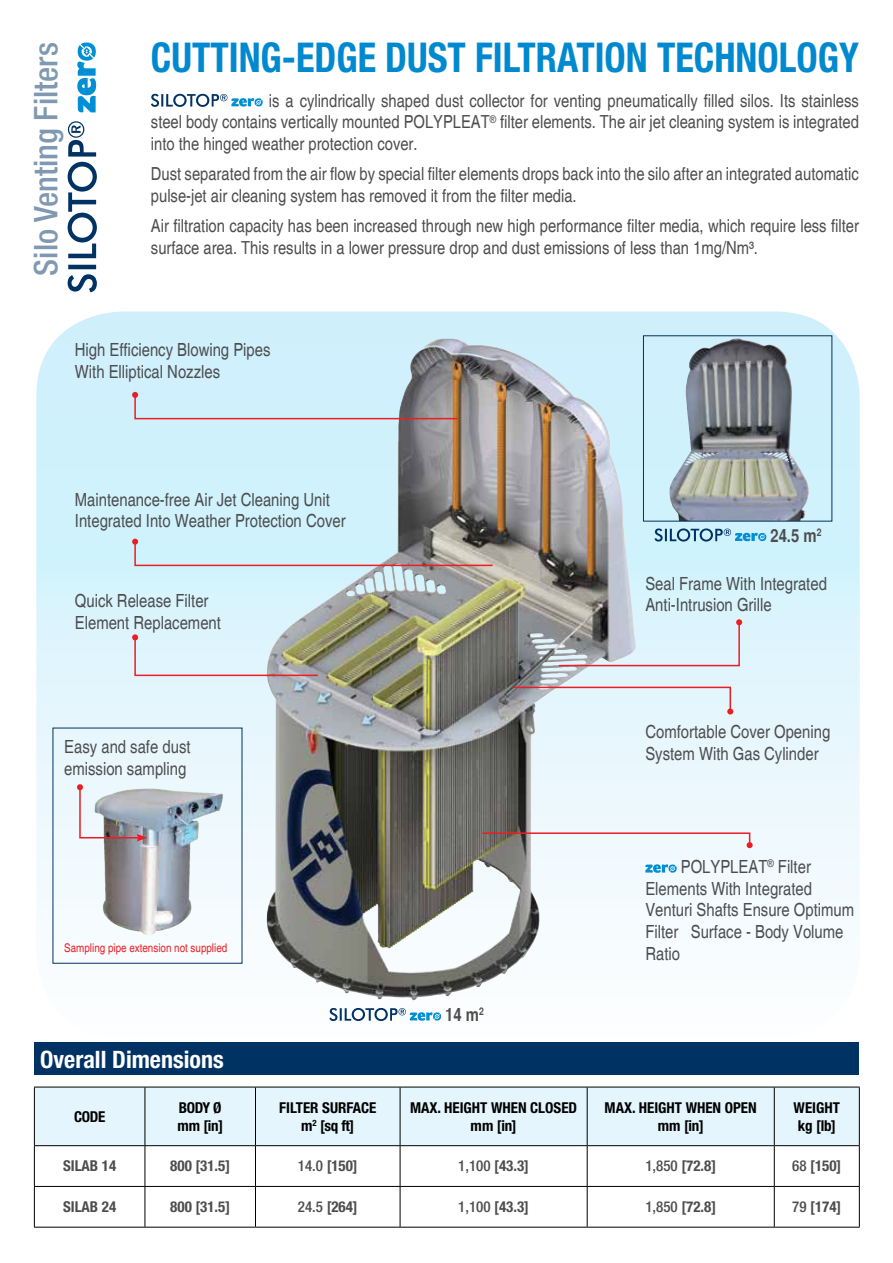
<style>
.page{position:relative;width:893px;height:1263px;background:#fff}
.page>*{position:absolute;margin:0;border:0;box-sizing:border-box;transform-origin:0 0}
.t1{font:700 condensed 41.1px "Helvetica Neue LT Std";color:#0089cf;scale:.93 1}
.t2{font:500 condensed 32.7px "Helvetica Neue LT Std";color:#8099b1}
.t3{font:700 condensed 24px "Helvetica Neue LT Std";color:#fff}
.t4{font:condensed 18.15px/21.8px "Helvetica";color:#4d4d4f}
.t5{font:700 condensed 18.15px "Helvetica";color:#4d4d4f}
.t6{font:condensed 18px/21.6px "Helvetica";color:#4d4d4f}
.t7{font:700 condensed 15px "Helvetica Neue LT Std";color:#4d4d4f}
.t8{font:700 condensed 15px/18px "Helvetica Neue LT Std";color:#000;text-align:center}
.t9{font:condensed 12px "Helvetica";color:#ed1d24}
.s1{font-weight:500}
</style>
<div class="page">
<div style="left:36px;top:311px;width:824px;height:727px;background:linear-gradient(to bottom,#c5eefb,#fbfcfd);border-radius:85px"></div>
<svg style="left:151px;top:94px;width:112px;height:13px"></svg>
<img style="left:264px;top:339px;width:373px;height:661px">
<svg style="left:645px;top:864px;width:32px;height:9px"></svg>
<svg style="left:655px;top:528px;width:111px;height:13px"></svg>
<svg style="left:132px;top:392px;width:327px;height:28px;background:#c5d1da"></svg>
<svg style="left:132px;top:539px;width:362px;height:28px;background:#c2ced3"></svg>
<svg style="left:132px;top:634px;width:187px;height:43px;background:#d1d7d8"></svg>
<svg style="left:481px;top:832px;width:272px;height:16px"></svg>
<svg style="left:512px;top:686px;width:221px;height:28px;background:#dbdde4"></svg>
<svg style="left:557px;top:619px;width:185px;height:48px;background:#c7ccd3"></svg>
<div style="left:34px;top:1043px;width:825px;height:32px;background:#003263"></div>
<img style="left:95px;top:788px;width:128px;height:147px">
<div style="left:35px;top:1088px;width:824px;height:57px;background:#e4f5fd"></div>
<hr style="left:34px;top:1087px;width:111px;height:1px;background:#000">
<hr style="left:34px;top:1087px;width:1px;height:58px;background:#000">
<hr style="left:145px;top:1087px;width:110px;height:1px;background:#000">
<hr style="left:145px;top:1087px;width:1px;height:58px;background:#000">
<hr style="left:255px;top:1087px;width:145px;height:1px;background:#000">
<hr style="left:255px;top:1087px;width:1px;height:58px;background:#000">
<hr style="left:400px;top:1087px;width:187px;height:1px;background:#000">
<hr style="left:400px;top:1087px;width:1px;height:58px;background:#000">
<hr style="left:587px;top:1087px;width:187px;height:1px;background:#000">
<hr style="left:587px;top:1087px;width:1px;height:58px;background:#000">
<hr style="left:774px;top:1087px;width:86px;height:1px;background:#000">
<hr style="left:774px;top:1087px;width:1px;height:58px;background:#000">
<hr style="left:859px;top:1087px;width:1px;height:58px;background:#000">
<hr style="left:34px;top:1145px;width:111px;height:1px;background:#000">
<hr style="left:34px;top:1146px;width:1px;height:40px;background:#000">
<hr style="left:145px;top:1145px;width:110px;height:1px;background:#000">
<hr style="left:145px;top:1146px;width:1px;height:40px;background:#000">
<hr style="left:255px;top:1145px;width:145px;height:1px;background:#000">
<hr style="left:255px;top:1146px;width:1px;height:40px;background:#000">
<hr style="left:400px;top:1145px;width:187px;height:1px;background:#000">
<hr style="left:400px;top:1146px;width:1px;height:40px;background:#000">
<hr style="left:587px;top:1145px;width:187px;height:1px;background:#000">
<hr style="left:587px;top:1146px;width:1px;height:40px;background:#000">
<hr style="left:774px;top:1145px;width:86px;height:1px;background:#000">
<hr style="left:774px;top:1146px;width:1px;height:40px;background:#000">
<hr style="left:859px;top:1146px;width:1px;height:40px;background:#000">
<hr style="left:34px;top:1187px;width:1px;height:40px;background:#000">
<hr style="left:145px;top:1187px;width:1px;height:40px;background:#000">
<hr style="left:255px;top:1187px;width:1px;height:40px;background:#000">
<hr style="left:400px;top:1187px;width:1px;height:40px;background:#000">
<hr style="left:587px;top:1187px;width:1px;height:40px;background:#000">
<hr style="left:774px;top:1187px;width:1px;height:40px;background:#000">
<hr style="left:859px;top:1187px;width:1px;height:40px;background:#000">
<hr style="left:34px;top:1186px;width:111px;height:1px;background:#000">
<hr style="left:145px;top:1186px;width:110px;height:1px;background:#000">
<hr style="left:255px;top:1186px;width:145px;height:1px;background:#000">
<hr style="left:400px;top:1186px;width:187px;height:1px;background:#000">
<hr style="left:587px;top:1186px;width:187px;height:1px;background:#000">
<hr style="left:774px;top:1186px;width:86px;height:1px;background:#000">
<hr style="left:34px;top:1227px;width:111px;height:1px;background:#000">
<hr style="left:145px;top:1227px;width:110px;height:1px;background:#000">
<hr style="left:255px;top:1227px;width:145px;height:1px;background:#000">
<hr style="left:400px;top:1227px;width:187px;height:1px;background:#000">
<hr style="left:587px;top:1227px;width:187px;height:1px;background:#000">
<hr style="left:774px;top:1227px;width:86px;height:1px;background:#000">
<svg style="left:77px;top:784px;width:70px;height:57px;background:#bfbac0"></svg>
<img style="left:668px;top:339px;width:141px;height:180px">
<div style="left:643px;top:335px;width:189px;height:186px;border:1px solid #003263"></div>
<svg style="left:329px;top:1008px;width:112px;height:13px"></svg>
<svg style="left:68px;top:121px;width:29px;height:171px"></svg>
<svg style="left:77px;top:43px;width:19px;height:69px"></svg>
<h2 class="t2" style="left:26px;top:276px;width:235px;rotate:-90deg">Silo Venting Filters</h2>
<h1 class="t1" style="left:151px;top:32px;width:763px">CUTTING-EDGE dust filtration technology</h1>
<p class="t6" style="left:151px;top:90px;width:709px;text-align:justify;text-indent:118px">is a cylindrically shaped dust collector for venting pneumatically filled silos. Its stainless steel body contains vertically mounted POLYPLEAT<sup>®</sup> filter elements. The air jet cleaning system is integrated into the hinged weather protection cover.</p>
<p class="t6" style="left:151px;top:163px;width:709px">Dust separated from the air flow by special filter elements drops back into the silo after an integrated automatic pulse-jet air cleaning system has removed it from the filter media.</p>
<p class="t6" style="left:151px;top:215px;width:709px">Air filtration capacity has been increased through new high performance filter media, which require less filter surface area. This results in a lower pressure drop and dust emissions of less than 1mg/Nm³.</p>
<p class="t4" style="left:75px;top:339px;width:197px">High Efficiency Blowing Pipes<br>With Elliptical Nozzles</p>
<p class="t4" style="left:75px;top:488px;width:272px">Maintenance-free Air Jet Cleaning Unit<br>Integrated Into Weather Protection Cover</p>
<p class="t4" style="left:75px;top:590px;width:148px">Quick Release Filter<br>Element Replacement</p>
<p class="t5" style="left:770px;top:524px;width:53px">24.5 m<sup>2</sup></p>
<p class="t4" style="left:645px;top:573px;width:183px">Seal Frame With Integrated<br>Anti-Intrusion Grille</p>
<p class="t4" style="left:64px;top:736px;width:128px">Easy and safe dust emission sampling</p>
<p class="t9" style="left:64px;top:940px;width:165px">Sampling pipe extension not supplied</p>
<h3 class="t3" style="left:40px;top:1044px;width:185px">Overall Dimensions</h3>
<p class="t5" style="left:445px;top:1004px;width:40px">14 m<sup>2</sup></p>
<p class="t4" style="left:645px;top:721px;width:186px">Comfortable Cover Opening<br>System With Gas Cylinder</p>
<p class="t4" style="left:645px;top:856px;width:210px;text-indent:35px">POLYPLEAT<sup>®</sup> Filter<br>Elements With Integrated<br>Venturi Shafts Ensure Optimum<br>Filter Surface - Body Volume<br>Ratio</p>
<p class="t8" style="left:74px;top:1107px;width:33px">CODE</p>
<p class="t8" style="left:177px;top:1098px;width:47px;text-align:left">BODY Ø mm [in]</p>
<p class="t8" style="left:279px;top:1098px;width:99px">FILTER SURFACE m<sup>2</sup> [sq ft]</p>
<p class="t8" style="left:410px;top:1098px;width:169px">MAX. HEIGHT WHEN CLOSED mm [in]</p>
<p class="t8" style="left:605px;top:1098px;width:154px">MAX. HEIGHT WHEN OPEN mm [in]</p>
<p class="t8" style="left:794px;top:1098px;width:48px;text-align:left">WEIGHT kg [lb]</p>
<p class="t7" style="left:63px;top:1157px;width:55px">SILAB 14</p>
<p class="t7" style="left:170px;top:1157px;width:61px">800 [31.5]</p>
<p class="t7" style="left:298px;top:1157px;width:61px"><span class="s1">14.0</span> [150]</p>
<p class="t7" style="left:458px;top:1157px;width:72px"><span class="s1">1,100</span> [43.3]</p>
<p class="t7" style="left:645px;top:1157px;width:72px"><span class="s1">1,850</span> [72.8]</p>
<p class="t7" style="left:792px;top:1157px;width:51px"><span class="s1">68</span> [150]</p>
<p class="t7" style="left:63px;top:1198px;width:55px">SILAB 24</p>
<p class="t7" style="left:170px;top:1198px;width:61px">800 [31.5]</p>
<p class="t7" style="left:298px;top:1198px;width:61px"><span class="s1">24.5</span> [264]</p>
<p class="t7" style="left:458px;top:1198px;width:72px"><span class="s1">1,100</span> [43.3]</p>
<p class="t7" style="left:645px;top:1198px;width:72px"><span class="s1">1,850</span> [72.8]</p>
<p class="t7" style="left:792px;top:1198px;width:51px"><span class="s1">79</span> [174]</p>
</div>
